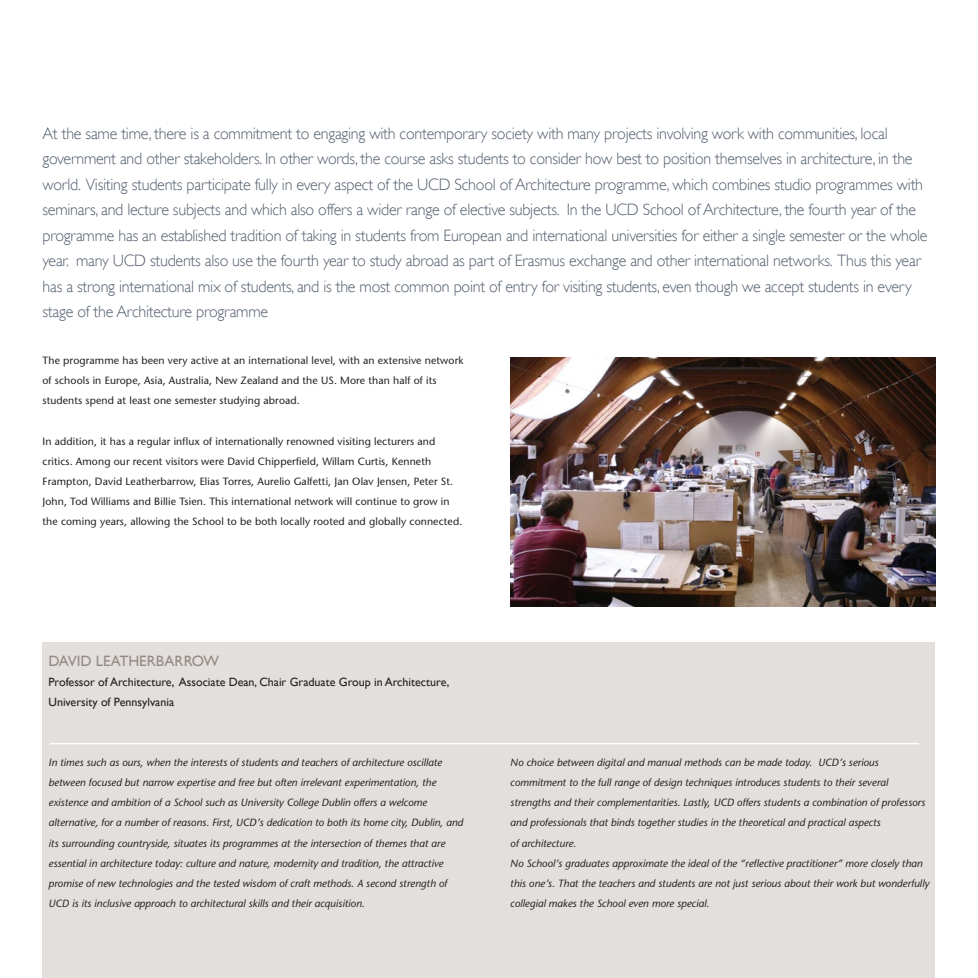
<style>
.page{position:relative;width:978px;height:978px;background:#fff}
.page>*{position:absolute;margin:0;border:0;box-sizing:border-box;transform-origin:0 0}
.t1{font:300 16.5px/25.5px "Gill Sans";letter-spacing:-.015em;color:#535f6e}
.t2{font:15px "Gill Sans";color:#948a85}
.t3{font:12px/20.1px "Gill Sans";color:#231f20}
.t4{font:italic 10.5px/20.1px "Stone Sans";color:#231f20}
.t5{font:10.5px/20.1px "Stone Sans";letter-spacing:.01em;color:#231f20}
</style>
<div class="page">
<div style="left:43px;top:642px;width:892px;height:336px;background:#e3dfdd"></div>
<hr style="left:50px;top:743px;width:869px;height:1px;background:#fff">
<img style="left:510px;top:357px;width:425px;height:249px">
<p class="t1" style="left:43px;top:121px;width:887px">At the same time, there is a commitment to engaging with contemporary society with many projects involving work with communities, local government and other stakeholders. In other words, the course asks students to consider how best to position themselves in architecture, in the world. Visiting students participate fully in every aspect of the UCD School of Architecture programme, which combines studio programmes with seminars, and lecture subjects and which also offers a wider range of elective subjects. In the UCD School of Architecture, the fourth year of the programme has an established tradition of taking in students from European and international universities for either a single semester or the whole year. many UCD students also use the fourth year to study abroad as part of Erasmus exchange and other international networks. Thus this year has a strong international mix of students, and is the most common point of entry for visiting students, even though we accept students in every stage of the Architecture programme</p>
<p class="t5" style="left:43px;top:352px;width:422px">The programme has been very active at an international level, with an extensive network of schools in Europe, Asia, Australia, New Zealand and the US. More than half of its students spend at least one semester studying abroad.</p>
<p class="t5" style="left:43px;top:432px;width:421px">In addition, it has a regular influx of internationally renowned visiting lecturers and critics. Among our recent visitors were David Chipperfield, Willam Curtis, Kenneth Frampton, David Leatherbarrow, Elias Torres, Aurelio Galfetti, Jan Olav Jensen, Peter St.<br>John, Tod Williams and Billie Tsien. This international network will continue to grow in the coming years, allowing the School to be both locally rooted and globally connected.</p>
<h2 class="t2" style="left:49px;top:652px;width:172px">DAVID LEATHERBARROW</h2>
<p class="t3" style="left:49px;top:672px;width:402px">Professor of Architecture, Associate Dean, Chair Graduate Group in Architecture,<br>University of Pennsylvania</p>
<p class="t4" style="left:49px;top:754px;width:416px">In times such as ours, when the interests of students and teachers of architecture oscillate between focused but narrow expertise and free but often irrelevant experimentation, the existence and ambition of a School such as University College Dublin offers a welcome alternative, for a number of reasons. First, UCD’s dedication to both its home city, Dublin, and its surrounding countryside, situates its programmes at the intersection of themes that are essential in architecture today: culture and nature, modernity and tradition, the attractive promise of new technologies and the tested wisdom of craft methods. A second strength of UCD is its inclusive approach to architectural skills and their acquisition.</p>
<p class="t4" style="left:510px;top:754px;width:420px">No choice between digital and manual methods can be made today. UCD’s serious commitment to the full range of design techniques introduces students to their several strengths and their complementarities. Lastly, UCD offers students a combination of professors and professionals that binds together studies in the theoretical and practical aspects<br>of architecture.<br>No School’s graduates approximate the ideal of the “reflective practitioner” more closely than this one’s. That the teachers and students are not just serious about their work but wonderfully collegial makes the School even more special.</p>
</div>
